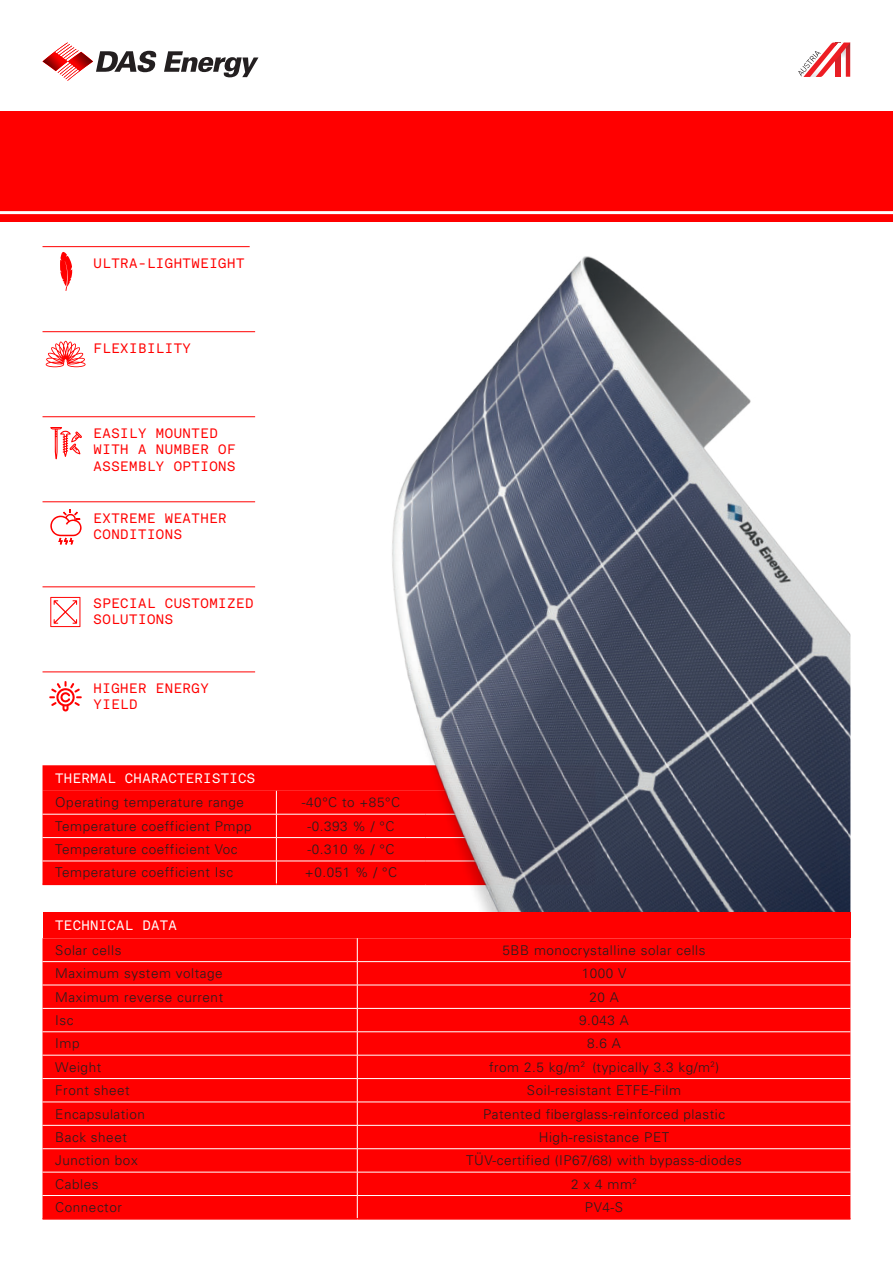
<style>
.page{position:relative;width:893px;height:1263px;background:#fff}
.page>*{position:absolute;margin:0;border:0;box-sizing:border-box;transform-origin:0 0}
.t1{font:300 13.5px "Univers";letter-spacing:.04em;color:#231f20}
.t2{font:13.5px/16.5px "Akkurat Mono";letter-spacing:.04em;color:#f00}
.t3{font:13.5px "Akkurat Mono";letter-spacing:.025em;color:#fff}
</style>
<div class="page">
<div style="left:0;top:111px;width:893px;height:111px;background:#f00"></div>
<svg style="left:798px;top:43px;width:52px;height:34px"></svg>
<svg style="left:164px;top:51px;width:94px;height:26px"></svg>
<svg style="left:43px;top:43px;width:114px;height:38px"></svg>
<hr style="left:0;top:211px;width:893px;height:3px;background:#fff">
<hr style="left:43px;top:501px;width:212px;height:1px;background:#f00">
<svg style="left:50px;top:509px;width:32px;height:36px"></svg>
<hr style="left:43px;top:416px;width:212px;height:1px;background:#f00">
<svg style="left:50px;top:427px;width:32px;height:32px"></svg>
<hr style="left:43px;top:246px;width:207px;height:1px;background:#f00">
<svg style="left:60px;top:252px;width:12px;height:39px"></svg>
<hr style="left:43px;top:331px;width:212px;height:1px;background:#f00">
<svg style="left:46px;top:341px;width:40px;height:26px"></svg>
<hr style="left:43px;top:586px;width:212px;height:1px;background:#f00">
<svg style="left:50px;top:597px;width:30px;height:30px"></svg>
<hr style="left:43px;top:671px;width:212px;height:1px;background:#f00">
<svg style="left:49px;top:681px;width:33px;height:30px"></svg>
<svg style="left:43px;top:765px;width:285px;height:119px;background:#ff0808"></svg>
<hr style="left:43px;top:884px;width:233px;height:1px;background:#f00">
<hr style="left:276px;top:884px;width:149px;height:1px;background:#f00">
<img style="left:328px;top:256px;width:522px;height:657px">
<div style="left:43px;top:913px;width:807px;height:25px;background:#f00"></div>
<div style="left:43px;top:938px;width:314px;height:280px;background:#f00"></div>
<div style="left:358px;top:938px;width:492px;height:280px;background:#f00"></div>
<hr style="left:43px;top:961px;width:314px;height:1px;background:#fff">
<hr style="left:357px;top:961px;width:493px;height:1px;background:#fff">
<hr style="left:43px;top:985px;width:314px;height:1px;background:#fff">
<hr style="left:357px;top:985px;width:493px;height:1px;background:#fff">
<hr style="left:43px;top:1008px;width:314px;height:1px;background:#fff">
<hr style="left:357px;top:1008px;width:493px;height:1px;background:#fff">
<hr style="left:43px;top:1031px;width:314px;height:1px;background:#fff">
<hr style="left:357px;top:1031px;width:493px;height:1px;background:#fff">
<hr style="left:43px;top:1055px;width:314px;height:1px;background:#fff">
<hr style="left:357px;top:1055px;width:493px;height:1px;background:#fff">
<hr style="left:43px;top:1078px;width:314px;height:1px;background:#fff">
<hr style="left:357px;top:1078px;width:493px;height:1px;background:#fff">
<hr style="left:43px;top:1101px;width:314px;height:1px;background:#fff">
<hr style="left:357px;top:1101px;width:493px;height:1px;background:#fff">
<hr style="left:43px;top:1125px;width:314px;height:1px;background:#fff">
<hr style="left:357px;top:1125px;width:493px;height:1px;background:#fff">
<hr style="left:43px;top:1148px;width:314px;height:1px;background:#fff">
<hr style="left:357px;top:1148px;width:493px;height:1px;background:#fff">
<hr style="left:43px;top:1172px;width:314px;height:1px;background:#fff">
<hr style="left:357px;top:1172px;width:493px;height:1px;background:#fff">
<hr style="left:43px;top:1195px;width:314px;height:1px;background:#fff">
<hr style="left:357px;top:1195px;width:493px;height:1px;background:#fff">
<svg style="left:357px;top:938px;width:1px;height:280px"></svg>
<hr style="left:43px;top:1218px;width:314px;height:1px;background:#f00">
<hr style="left:357px;top:1218px;width:493px;height:1px;background:#f00">
<p class="t2" style="left:94px;top:255px;width:152px">ULTRA-LIGHTWEIGHT</p>
<p class="t2" style="left:94px;top:340px;width:99px">FLEXIBILITY</p>
<p class="t2" style="left:94px;top:425px;width:144px">EASILY MOUNTED<br>WITH A NUMBER OF<br>ASSEMBLY OPTIONS</p>
<p class="t2" style="left:94px;top:510px;width:135px">EXTREME WEATHER<br>CONDITIONS</p>
<p class="t2" style="left:94px;top:595px;width:161px">SPECIAL CUSTOMIZED<br>SOLUTIONS</p>
<p class="t2" style="left:94px;top:680px;width:117px">HIGHER ENERGY<br>YIELD</p>
<p class="t3" style="left:55px;top:770px;width:201px">THERMAL CHARACTERISTICS</p>
<p class="t1" style="left:55px;top:795px;width:190px">Operating temperature range</p>
<p class="t1" style="left:302px;top:795px;width:100px">-40°C to +85°C</p>
<p class="t1" style="left:55px;top:818px;width:198px">Temperature coefficient Pmpp</p>
<p class="t1" style="left:308px;top:818px;width:88px">-0.393 % / °C</p>
<p class="t1" style="left:55px;top:842px;width:184px">Temperature coefficient Voc</p>
<p class="t1" style="left:308px;top:842px;width:88px">-0.310 % / °C</p>
<p class="t1" style="left:55px;top:865px;width:179px">Temperature coefficient Isc</p>
<p class="t1" style="left:305px;top:865px;width:94px">+0.051 % / °C</p>
<p class="t3" style="left:55px;top:917px;width:123px">TECHNICAL DATA</p>
<p class="t1" style="left:55px;top:942px;width:68px">Solar cells</p>
<p class="t1" style="left:503px;top:942px;width:204px">5BB monocrystalline solar cells</p>
<p class="t1" style="left:55px;top:966px;width:169px">Maximum system voltage</p>
<p class="t1" style="left:582px;top:966px;width:46px">1000 V</p>
<p class="t1" style="left:55px;top:989px;width:169px">Maximum reverse current</p>
<p class="t1" style="left:589px;top:989px;width:31px">20 A</p>
<p class="t1" style="left:55px;top:1012px;width:20px">Isc</p>
<p class="t1" style="left:579px;top:1012px;width:51px">9.043 A</p>
<p class="t1" style="left:55px;top:1036px;width:26px">Imp</p>
<p class="t1" style="left:587px;top:1036px;width:35px">8.6 A</p>
<p class="t1" style="left:55px;top:1059px;width:47px">Weight</p>
<p class="t1" style="left:489px;top:1059px;width:232px">from 2.5 kg/m<sup>2</sup> (typically 3.3 kg/m<sup>2</sup>)</p>
<p class="t1" style="left:55px;top:1082px;width:76px">Front sheet</p>
<p class="t1" style="left:527px;top:1082px;width:156px">Soil-resistant ETFE-Film</p>
<p class="t1" style="left:55px;top:1106px;width:91px">Encapsulation</p>
<p class="t1" style="left:483px;top:1106px;width:244px">Patented fiberglass-reinforced plastic</p>
<p class="t1" style="left:55px;top:1129px;width:73px">Back sheet</p>
<p class="t1" style="left:539px;top:1129px;width:132px">High-resistance PET</p>
<p class="t1" style="left:55px;top:1153px;width:84px">Junction box</p>
<p class="t1" style="left:466px;top:1153px;width:277px">TÜV-certified (IP67/68) with bypass-diodes</p>
<p class="t1" style="left:55px;top:1176px;width:45px">Cables</p>
<p class="t1" style="left:571px;top:1176px;width:67px">2 x 4 mm<sup>2</sup></p>
<p class="t1" style="left:55px;top:1199px;width:68px">Connector</p>
<p class="t1" style="left:585px;top:1199px;width:40px">PV4-S</p>
</div>
